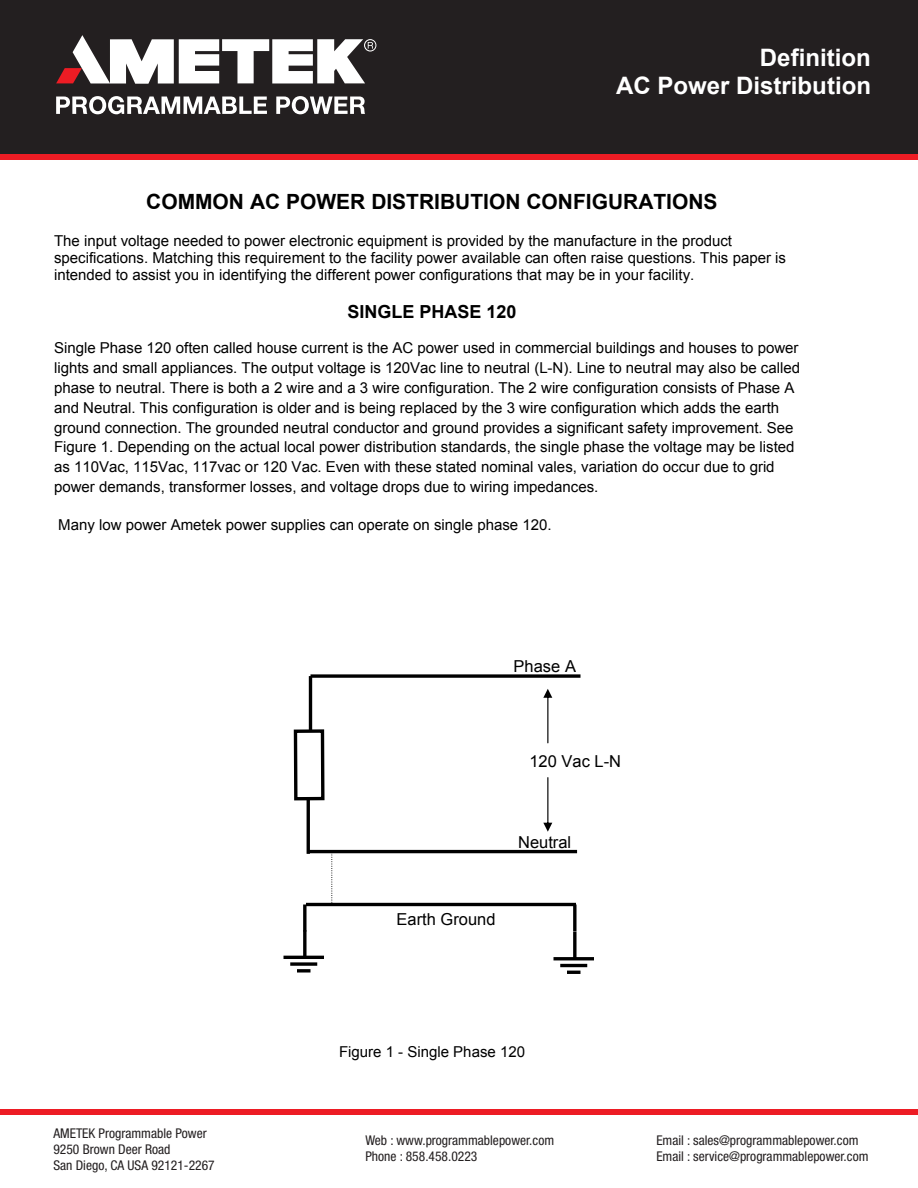
<style>
.page{position:relative;width:918px;height:1188px;background:#fff}
.page>*{position:absolute;margin:0;border:0;box-sizing:border-box;transform-origin:0 0}
.t1{font:700 24px/27.6px "Arial";color:#fff;text-align:right}
.t2{font:700 21px "Arial";color:#000}
.t3{font:700 18px "Arial";color:#000}
.t4{font:16.5px "Arial";color:#000}
.t5{font:15px/19.8px "Arial";color:#000}
.t6{font:condensed 13.5px/16px "Helvetica Neue LT Std";color:#231f20}
</style>
<div class="page">
<div style="left:0;top:0;width:918px;height:154px;background:#231f20"></div>
<div style="left:0;top:154px;width:918px;height:5px;background:#ed1c24"></div>
<svg style="left:56px;top:96px;width:211px;height:18px"></svg>
<svg style="left:276px;top:96px;width:89px;height:18px"></svg>
<svg style="left:56px;top:35px;width:320px;height:49px"></svg>
<div style="left:0;top:1109px;width:918px;height:5px;background:#ed1c24"></div>
<div style="left:294px;top:729px;width:31px;height:71px;border:3px solid #000"></div>
<hr style="left:309px;top:676px;width:3px;height:54px;background:#000">
<hr style="left:307px;top:800px;width:3px;height:54px;background:#000">
<hr style="left:307px;top:850px;width:270px;height:3px;background:#000">
<svg style="left:310px;top:674px;width:270px;height:4px"></svg>
<hr style="left:306px;top:903px;width:270px;height:3px;background:#000">
<svg style="left:331px;top:853px;width:1px;height:50px"></svg>
<svg style="left:303px;top:904px;width:4px;height:26px"></svg>
<svg style="left:573px;top:904px;width:4px;height:28px"></svg>
<svg style="left:303px;top:930px;width:4px;height:26px"></svg>
<hr style="left:284px;top:956px;width:40px;height:3px;background:#000">
<svg style="left:297px;top:969px;width:13px;height:4px"></svg>
<svg style="left:290px;top:962px;width:27px;height:4px"></svg>
<svg style="left:573px;top:932px;width:4px;height:25px"></svg>
<hr style="left:554px;top:957px;width:40px;height:3px;background:#000">
<svg style="left:567px;top:971px;width:13px;height:3px"></svg>
<hr style="left:560px;top:964px;width:27px;height:3px;background:#000">
<svg style="left:543px;top:689px;width:9px;height:54px"></svg>
<svg style="left:543px;top:777px;width:9px;height:55px"></svg>
<h1 class="t1" style="left:616px;top:45px;width:257px">Definition<br>AC Power Distribution</h1>
<h2 class="t2" style="left:146px;top:187px;width:573px">COMMON AC POWER DISTRIBUTION CONFIGURATIONS</h2>
<p class="t5" style="left:54px;top:232px;width:734px;line-height:17.2px">The input voltage needed to power electronic equipment is provided by the manufacture in the product specifications. Matching this requirement to the facility power available can often raise questions. This paper is intended to assist you in identifying the different power configurations that may be in your facility.</p>
<p class="t3" style="left:347px;top:299px;width:171px">SINGLE PHASE 120</p>
<p class="t5" style="left:54px;top:338px;width:748px">Single Phase 120 often called house current is the AC power used in commercial buildings and houses to power lights and small appliances. The output voltage is 120Vac line to neutral (L-N). Line to neutral may also be called phase to neutral. There is both a 2 wire and a 3 wire configuration. The 2 wire configuration consists of Phase A and Neutral. This configuration is older and is being replaced by the 3 wire configuration which adds the earth ground connection. The grounded neutral conductor and ground provides a significant safety improvement. See Figure 1. Depending on the actual local power distribution standards, the single phase the voltage may be listed as 110Vac, 115Vac, 117vac or 120 Vac. Even with these stated nominal vales, variation do occur due to grid power demands, transformer losses, and voltage drops due to wiring impedances.</p>
<p class="t5" style="left:58px;top:515px;width:495px">Many low power Ametek power supplies can operate on single phase 120.</p>
<p class="t4" style="left:514px;top:656px;width:64px">Phase A</p>
<p class="t4" style="left:529px;top:750px;width:93px">120 Vac L-N</p>
<p class="t4" style="left:518px;top:831px;width:55px">Neutral</p>
<p class="t4" style="left:397px;top:909px;width:100px">Earth Ground</p>
<p class="t5" style="left:339px;top:1042px;width:188px">Figure 1 - Single Phase 120</p>
<p class="t6" style="left:53px;top:1125px;width:163px">AMETEK Programmable Power<br>9250 Brown Deer Road<br>San Diego, CA USA 92121-2267</p>
<p class="t6" style="left:656px;top:1132px;width:214px">Email : sales@programmablepower.com<br>Email : service@programmablepower.com</p>
<p class="t6" style="left:365px;top:1132px;width:190px">Web : www.programmablepower.com<br>Phone : 858.458.0223</p>
</div>
